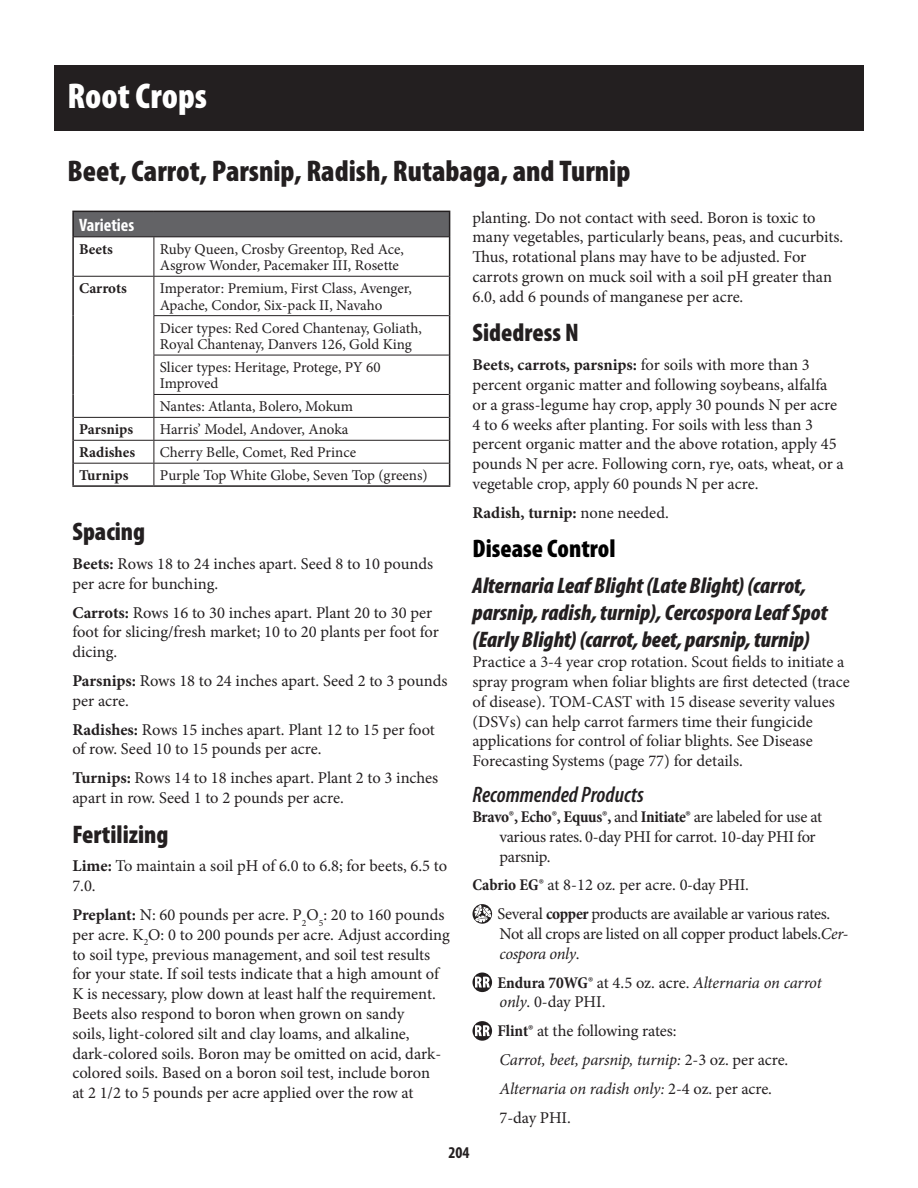
<style>
.page{position:relative;width:918px;height:1188px;background:#fff}
.page>*{position:absolute;margin:0;border:0;box-sizing:border-box;transform-origin:0 0}
.CHAPTER_HEADING{font:900 condensed 36px "Myriad Pro";color:#fff}
.HEADING_1{font:900 condensed 30px "Myriad Pro";color:#231f20}
.HEADING_2{font:900 condensed 25.5px "Myriad Pro";color:#231f20}
.HEADING_2-2{font:900 condensed 25.5px "Myriad Pro";color:#000}
.HEADING_3{font:italic 900 condensed 22.5px/27px "Myriad Pro";color:#231f20}
.HEADING_4{font:italic 600 condensed 22.5px "Myriad Pro";color:#231f20}
.Table_Heading{font:700 condensed 18px "Myriad Pro";color:#fff}
.Body_Text{font:16.5px/19.8px "Minion Pro";letter-spacing:-.005em;color:#231f20}
.Body_Text__Hanging_I{font:16.5px/19.8px "Minion Pro";letter-spacing:-.02em;color:#231f20}
.Body_Text__Hanging_I-2{font:italic 16.5px "Minion Pro";letter-spacing:-.015em;color:#231f20}
.Body_Text-2{font:700 16.5px "Minion Pro";color:#231f20}
.t1{font:700 condensed 16.5px "Myriad Pro";color:#231f20}
.Body_Text___no_space{font:15px/16.5px "Minion Pro";color:#231f20}
.Body_Text___no_space-2{font:700 15px "Minion Pro";color:#231f20}
.s1{font-weight:700}
.s2{font-weight:400}
.s3{font-weight:700;font-stretch:condensed}
.s4{font-style:italic}
.s5{font-style:normal}
</style>
<div class="page">
<div style="left:54px;top:65px;width:810px;height:66px;background:#231f20"></div>
<svg style="left:473px;top:904px;width:19px;height:20px"></svg>
<svg style="left:475px;top:905px;width:16px;height:17px"></svg>
<svg style="left:473px;top:973px;width:19px;height:19px"></svg>
<svg style="left:475px;top:977px;width:15px;height:11px"></svg>
<svg style="left:473px;top:1021px;width:19px;height:20px"></svg>
<svg style="left:475px;top:1025px;width:15px;height:11px"></svg>
<div style="left:73px;top:211px;width:377px;height:26px;background:#636366"></div>
<hr style="left:72px;top:211px;width:82px;height:1px;background:#231f20">
<hr style="left:72px;top:212px;width:2px;height:25px;background:#231f20">
<hr style="left:154px;top:211px;width:296px;height:1px;background:#231f20">
<svg style="left:449px;top:212px;width:1px;height:25px"></svg>
<hr style="left:72px;top:237px;width:2px;height:39px;background:#231f20">
<hr style="left:449px;top:237px;width:1px;height:39px;background:#231f20">
<hr style="left:72px;top:276px;width:2px;height:40px;background:#231f20">
<hr style="left:449px;top:276px;width:1px;height:40px;background:#231f20">
<hr style="left:72px;top:316px;width:2px;height:39px;background:#231f20">
<hr style="left:449px;top:316px;width:1px;height:39px;background:#231f20">
<hr style="left:72px;top:355px;width:2px;height:39px;background:#231f20">
<hr style="left:449px;top:355px;width:1px;height:39px;background:#231f20">
<hr style="left:72px;top:394px;width:2px;height:23px;background:#231f20">
<hr style="left:72px;top:417px;width:2px;height:23px;background:#231f20">
<hr style="left:72px;top:440px;width:2px;height:23px;background:#231f20">
<hr style="left:72px;top:463px;width:2px;height:22px;background:#231f20">
<svg style="left:449px;top:394px;width:1px;height:91px"></svg>
<hr style="left:72px;top:485px;width:82px;height:2px;background:#231f20">
<hr style="left:154px;top:485px;width:296px;height:2px;background:#231f20">
<hr style="left:74px;top:236px;width:80px;height:1px;background:#231f20">
<hr style="left:154px;top:236px;width:295px;height:1px;background:#231f20">
<hr style="left:154px;top:237px;width:1px;height:39px;background:#231f20">
<hr style="left:74px;top:276px;width:80px;height:1px;background:#231f20">
<hr style="left:154px;top:276px;width:295px;height:1px;background:#231f20">
<hr style="left:154px;top:277px;width:1px;height:38px;background:#231f20">
<hr style="left:154px;top:315px;width:295px;height:1px;background:#231f20">
<hr style="left:154px;top:316px;width:1px;height:39px;background:#231f20">
<hr style="left:154px;top:355px;width:295px;height:1px;background:#231f20">
<hr style="left:154px;top:355px;width:1px;height:39px;background:#231f20">
<hr style="left:154px;top:394px;width:295px;height:1px;background:#231f20">
<hr style="left:74px;top:417px;width:80px;height:1px;background:#231f20">
<hr style="left:154px;top:417px;width:295px;height:1px;background:#231f20">
<hr style="left:74px;top:440px;width:80px;height:1px;background:#231f20">
<hr style="left:154px;top:440px;width:295px;height:1px;background:#231f20">
<hr style="left:74px;top:463px;width:80px;height:1px;background:#231f20">
<hr style="left:154px;top:463px;width:295px;height:1px;background:#231f20">
<svg style="left:154px;top:395px;width:1px;height:90px"></svg>
<p class="CHAPTER_HEADING" style="left:68px;top:73px;width:141px">Root Crops</p>
<p class="HEADING_1" style="left:68px;top:152px;width:564px">Beet, Carrot, Parsnip, Radish, Rutabaga, and Turnip</p>
<p class="Body_Text" style="left:472px;top:208px;width:372px">planting. Do not contact with seed. Boron is toxic to many vegetables, particularly beans, peas, and cucurbits.<br>Thus, rotational plans may have to be adjusted. For carrots grown on muck soil with a soil pH greater than 6.0, add 6 pounds of manganese per acre.</p>
<p class="HEADING_2" style="left:472px;top:317px;width:108px">Sidedress N</p>
<p class="Body_Text" style="left:472px;top:355px;width:373px"><span class="s1">Beets, carrots, parsnips:</span> for soils with more than 3 percent organic matter and following soybeans, alfalfa or a grass-legume hay crop, apply 30 pounds N per acre 4 to 6 weeks after planting. For soils with less than 3 percent organic matter and the above rotation, apply 45 pounds N per acre. Following corn, rye, oats, wheat, or a vegetable crop, apply 60 pounds N per acre.</p>
<p class="Body_Text-2" style="left:472px;top:501px;width:198px">Radish, turnip: <span class="s2">none needed.</span></p>
<p class="HEADING_2-2" style="left:472px;top:533px;width:145px">Disease Control</p>
<p class="HEADING_3" style="left:472px;top:572px;width:357px">Alternaria Leaf Blight (Late Blight) (carrot, parsnip, radish, turnip), Cercospora Leaf Spot (Early Blight) (carrot, beet, parsnip, turnip)</p>
<p class="Body_Text" style="left:472px;top:652px;width:379px">Practice a 3-4 year crop rotation. Scout fields to initiate a spray program when foliar blights are first detected (trace of disease). TOM-CAST with 15 disease severity values (DSVs) can help carrot farmers time their fungicide applications for control of foliar blights. See Disease Forecasting Systems (page 77) for details.</p>
<p class="HEADING_4" style="left:472px;top:783px;width:173px">Recommended Products</p>
<p class="Body_Text__Hanging_I" style="left:500px;top:807px;width:324px;text-indent:-27px"><span class="s3">Bravo</span><span class="s1">®</span><span class="s3">, Echo</span><span class="s1">®</span><span class="s3">, Equus</span><span class="s1">®</span><span class="s3">,</span> and <span class="s3">Initiate</span><span class="s1">®</span> are labeled for use at various rates. 0-day PHI for carrot. 10-day PHI for parsnip.</p>
<p class="Body_Text__Hanging_I" style="left:472px;top:875px;width:278px"><span class="s3">Cabrio EG®</span> at 8-12 oz. per acre. 0-day PHI.</p>
<p class="Body_Text__Hanging_I" style="left:497px;top:904px;width:352px">Several <span class="s3">copper</span> products are available ar various rates.<br>Not all crops are listed on all copper product labels.<span class="s4">Cer&shy;cospora only</span>.</p>
<p class="Body_Text__Hanging_I" style="left:497px;top:973px;width:326px"><span class="s3">Endura 70WG®</span> at 4.5 oz. acre. <span class="s4">Alternaria on carrot only</span>. 0-day PHI.</p>
<p class="Body_Text__Hanging_I" style="left:497px;top:1021px;width:181px"><span class="s3">Flint</span><span class="s1">®</span> at the following rates:</p>
<p class="Body_Text__Hanging_I-2" style="left:500px;top:1048px;width:290px">Carrot, beet, parsnip, turnip: <span class="s5">2-3 oz. per acre.</span></p>
<p class="Body_Text__Hanging_I-2" style="left:500px;top:1077px;width:274px">Alternaria on radish only: <span class="s5">2-4 oz. per acre.</span></p>
<p class="Body_Text__Hanging_I" style="left:500px;top:1108px;width:73px">7-day PHI.</p>
<p class="Table_Heading" style="left:79px;top:214px;width:57px">Varieties</p>
<p class="Body_Text___no_space-2" style="left:79px;top:238px;width:35px">Beets</p>
<p class="Body_Text___no_space" style="left:160px;top:241px;width:245px">Ruby Queen, Crosby Greentop, Red Ace,<br>Asgrow Wonder, Pacemaker III, Rosette</p>
<p class="Body_Text___no_space-2" style="left:79px;top:278px;width:49px">Carrots</p>
<p class="Body_Text___no_space" style="left:160px;top:280px;width:254px">Imperator: Premium, First Class, Avenger,<br>Apache, Condor, Six-pack II, Navaho</p>
<p class="Body_Text___no_space" style="left:160px;top:320px;width:263px">Dicer types: Red Cored Chantenay, Goliath,<br>Royal Chantenay, Danvers 126, Gold King</p>
<p class="Body_Text___no_space" style="left:160px;top:359px;width:222px">Slicer types: Heritage, Protege, PY 60<br>Improved</p>
<p class="Body_Text___no_space" style="left:160px;top:398px;width:195px">Nantes: Atlanta, Bolero, Mokum</p>
<p class="Body_Text___no_space-2" style="left:79px;top:419px;width:56px">Parsnips</p>
<p class="Body_Text___no_space" style="left:160px;top:421px;width:190px">Harris’ Model, Andover, Anoka</p>
<p class="Body_Text___no_space-2" style="left:79px;top:442px;width:57px">Radishes</p>
<p class="Body_Text___no_space" style="left:160px;top:444px;width:198px">Cherry Belle, Comet, Red Prince</p>
<p class="Body_Text___no_space-2" style="left:79px;top:465px;width:51px">Turnips</p>
<p class="Body_Text___no_space" style="left:160px;top:467px;width:269px">Purple Top White Globe, Seven Top (greens)</p>
<p class="HEADING_2" style="left:72px;top:515px;width:74px">Spacing</p>
<p class="Body_Text" style="left:72px;top:554px;width:362px"><span class="s1">Beets:</span> Rows 18 to 24 inches apart. Seed 8 to 10 pounds per acre for bunching.</p>
<p class="Body_Text" style="left:72px;top:603px;width:368px"><span class="s1">Carrots:</span> Rows 16 to 30 inches apart. Plant 20 to 30 per foot for slicing/fresh market; 10 to 20 plants per foot for dicing.</p>
<p class="Body_Text" style="left:72px;top:671px;width:377px"><span class="s1">Parsnips:</span> Rows 18 to 24 inches apart. Seed 2 to 3 pounds per acre.</p>
<p class="Body_Text" style="left:72px;top:720px;width:364px"><span class="s1">Radishes:</span> Rows 15 inches apart. Plant 12 to 15 per foot of row. Seed 10 to 15 pounds per acre.</p>
<p class="Body_Text" style="left:72px;top:768px;width:367px"><span class="s1">Turnips:</span> Rows 14 to 18 inches apart. Plant 2 to 3 inches apart in row. Seed 1 to 2 pounds per acre.</p>
<p class="HEADING_2" style="left:72px;top:818px;width:98px">Fertilizing</p>
<p class="Body_Text" style="left:72px;top:856px;width:376px"><span class="s1">Lime:</span> To maintain a soil pH of 6.0 to 6.8; for beets, 6.5 to<br>7.0.</p>
<p class="Body_Text" style="left:72px;top:905px;width:379px"><span class="s1">Preplant:</span> N: 60 pounds per acre. P<sub>2</sub>O<sub>5</sub>: 20 to 160 pounds per acre. K<sub>2</sub>O: 0 to 200 pounds per acre. Adjust according to soil type, previous management, and soil test results for your state. If soil tests indicate that a high amount of K is necessary, plow down at least half the requirement.<br>Beets also respond to boron when grown on sandy<br>soils, light-colored silt and clay loams, and alkaline, dark-colored soils. Boron may be omitted on acid, dark&shy;colored soils. Based on a boron soil test, include boron<br>at 2 1/2 to 5 pounds per acre applied over the row at</p>
<p class="t1" style="left:448px;top:1143px;width:23px">204</p>
</div>
